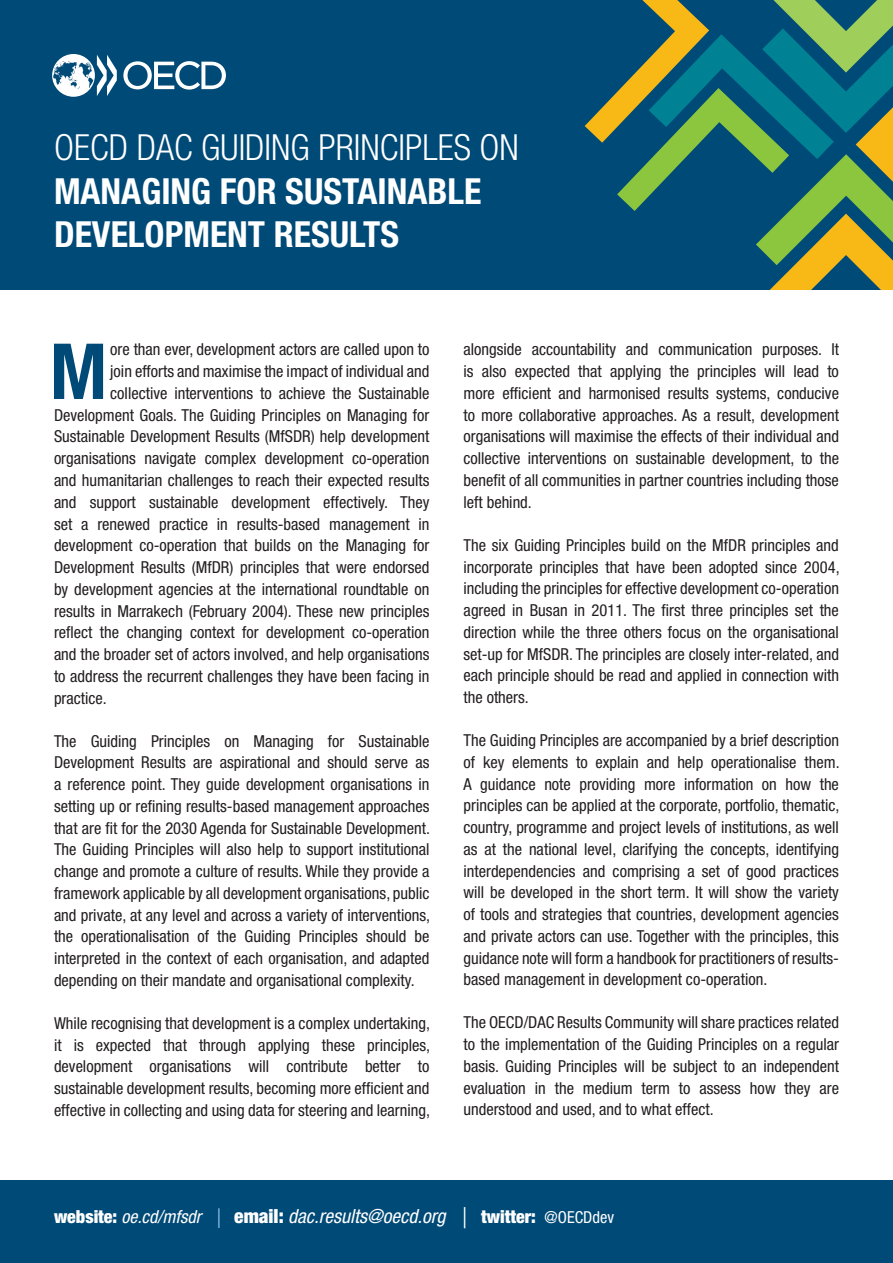
<style>
.page{position:relative;width:893px;height:1263px;background:#fff}
.page>*{position:absolute;margin:0;border:0;box-sizing:border-box;transform-origin:0 0}
.body_copy{font:700 condensed 77.4px "Helvetica Neue LT Std";color:#004a77}
.body_copy-2{font:700 condensed 36px/43.2px "Helvetica Neue LT Std";color:#fff}
.used_in_footer{font:italic condensed 19.5px "Helvetica Neue LT Std";color:#fff}
.body_copy-3{font:condensed 16.5px/21.8px "Helvetica Neue LT Std";color:#231f20;text-align:justify}
.s1{font-weight:300}
.s2{font-weight:900;font-style:normal;font-size:18px}
.s3{font-size:18px}
.s4{font-size:18px;color:#8cc0e8}
.s5{font-weight:900;font-style:normal}
.s6{font-style:normal;font-size:16.5px}
</style>
<div class="page">
<div style="left:0;top:1180px;width:893px;height:83px;background:#004a77"></div>
<div style="left:0;top:0;width:893px;height:291px;background:#004a77"></div>
<svg style="left:585px;top:0;width:308px;height:290px"></svg>
<div style="left:0;top:290px;width:893px;height:79px;background:#fff"></div>
<p class="body_copy-2" style="left:54px;top:126px;width:466px"><span class="s1">OECD DAC GUIDING PRINCIPLES ON<br></span>MANAGING FOR SUSTAINABLE<br>DEVELOPMENT RESULTS</p>
<p class="body_copy" style="left:50px;top:325px;width:59px">M</p>
<p class="body_copy-3" style="left:110px;top:339px;width:321px">ore than ever, development actors are called upon to</p>
<p class="body_copy-3" style="left:110px;top:360px;width:321px">join efforts and maximise the impact of individual and</p>
<p class="body_copy-3" style="left:110px;top:382px;width:321px">collective interventions to achieve the Sustainable</p>
<p class="body_copy-3" style="left:54px;top:404px;width:377px">Development Goals. The Guiding Principles on Managing for</p>
<p class="body_copy-3" style="left:54px;top:426px;width:377px">Sustainable Development Results (MfSDR) help development</p>
<p class="body_copy-3" style="left:54px;top:447px;width:377px">organisations navigate complex development co-operation</p>
<p class="body_copy-3" style="left:54px;top:469px;width:377px">and humanitarian challenges to reach their expected results</p>
<p class="body_copy-3" style="left:54px;top:491px;width:377px">and support sustainable development effectively. They</p>
<p class="body_copy-3" style="left:54px;top:513px;width:377px">set a renewed practice in results-based management in</p>
<p class="body_copy-3" style="left:54px;top:534px;width:377px">development co-operation that builds on the Managing for</p>
<p class="body_copy-3" style="left:54px;top:556px;width:377px">Development Results (MfDR) principles that were endorsed</p>
<p class="body_copy-3" style="left:54px;top:578px;width:377px">by development agencies at the international roundtable on</p>
<p class="body_copy-3" style="left:54px;top:600px;width:377px">results in Marrakech (February 2004). These new principles</p>
<p class="body_copy-3" style="left:54px;top:621px;width:377px">reflect the changing context for development co-operation</p>
<p class="body_copy-3" style="left:54px;top:643px;width:377px">and the broader set of actors involved, and help organisations</p>
<p class="body_copy-3" style="left:54px;top:665px;width:377px">to address the recurrent challenges they have been facing in</p>
<p class="body_copy-3" style="left:54px;top:687px;width:54px">practice.</p>
<p class="body_copy-3" style="left:54px;top:730px;width:378px">The Guiding Principles on Managing for Sustainable Development Results are aspirational and should serve as a reference point. They guide development organisations in setting up or refining results-based management approaches that are fit for the 2030 Agenda for Sustainable Development.<br>The Guiding Principles will also help to support institutional change and promote a culture of results. While they provide a framework applicable by all development organisations, public and private, at any level and across a variety of interventions, the operationalisation of the Guiding Principles should be interpreted in the context of each organisation, and adapted depending on their mandate and organisational complexity.</p>
<p class="body_copy-3" style="left:54px;top:1012px;width:378px">While recognising that development is a complex undertaking, it is expected that through applying these principles, development organisations will contribute better to sustainable development results, becoming more efficient and effective in collecting and using data for steering and learning,</p>
<p class="body_copy-3" style="left:463px;top:339px;width:377px">alongside accountability and communication purposes. It is also expected that applying the principles will lead to more efficient and harmonised results systems, conducive to more collaborative approaches. As a result, development organisations will maximise the effects of their individual and collective interventions on sustainable development, to the benefit of all communities in partner countries including those left behind.</p>
<p class="body_copy-3" style="left:463px;top:534px;width:378px">The six Guiding Principles build on the MfDR principles and incorporate principles that have been adopted since 2004, including the principles for effective development co-operation agreed in Busan in 2011. The first three principles set the direction while the three others focus on the organisational set-up for MfSDR. The principles are closely inter-related, and each principle should be read and applied in connection with the others.</p>
<p class="body_copy-3" style="left:463px;top:729px;width:378px">The Guiding Principles are accompanied by a brief description of key elements to explain and help operationalise them.<br>A guidance note providing more information on how the principles can be applied at the corporate, portfolio, thematic, country, programme and project levels of institutions, as well as at the national level, clarifying the concepts, identifying interdependencies and comprising a set of good practices will be developed in the short term. It will show the variety of tools and strategies that countries, development agencies and private actors can use. Together with the principles, this guidance note will form a handbook for practitioners of results&shy;based management in development co-operation.</p>
<p class="body_copy-3" style="left:463px;top:1011px;width:377px">The OECD/DAC Results Community will share practices related to the implementation of the Guiding Principles on a regular basis. Guiding Principles will be subject to an independent evaluation in the medium term to assess how they are understood and used, and to what effect.</p>
<p class="used_in_footer" style="left:54px;top:1205px;width:562px"><span class="s2">website:</span> <span class="s3">oe.cd/mfsdr</span> <span class="s4">|</span> <span class="s5">email:</span> dac.results@oecd.org | <span class="s2">twitter:</span> <span class="s6">@OECDdev</span></p>
</div>
